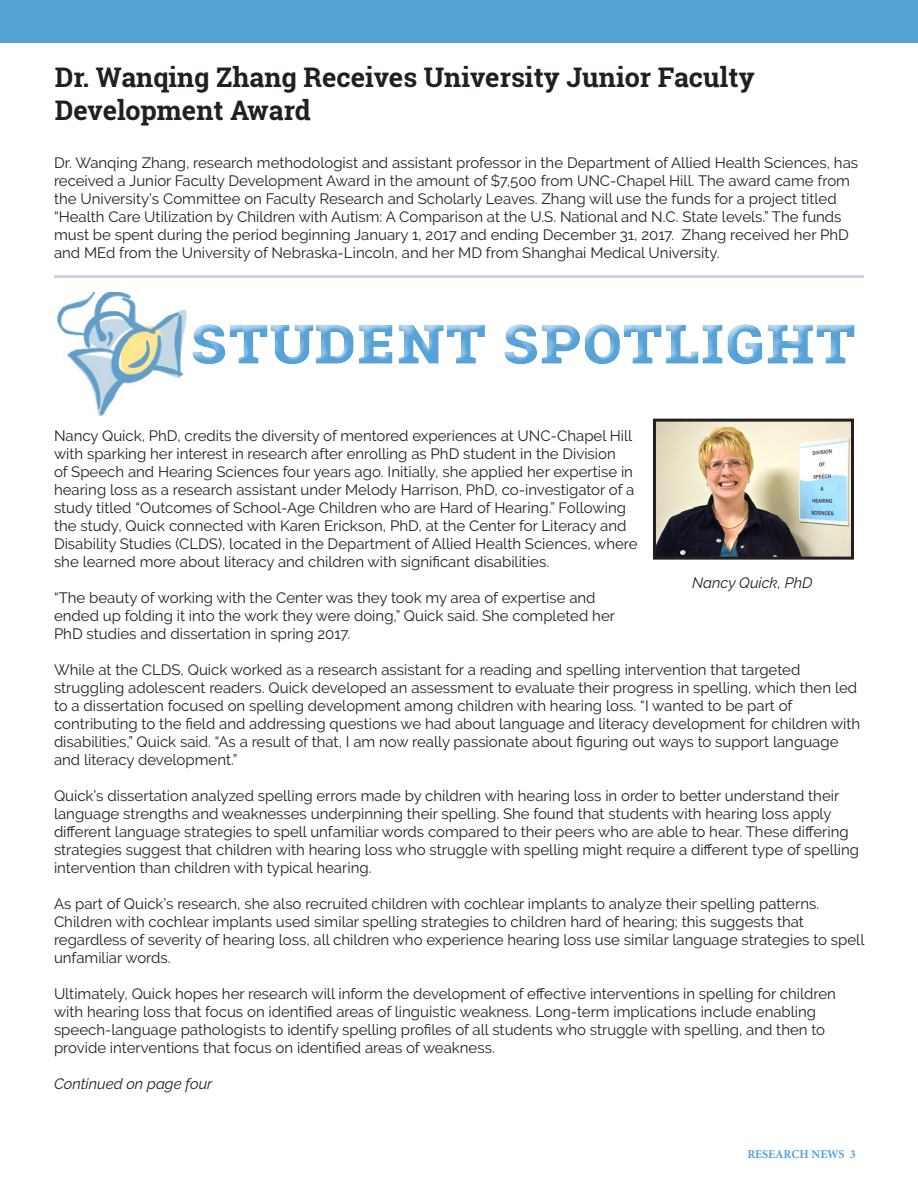
<style>
.page{position:relative;width:918px;height:1188px;background:#fff}
.page>*{position:absolute;margin:0;border:0;box-sizing:border-box;transform-origin:0 0}
.t1{font:700 68.25px "Roboto Slab";color:#57a2d7}
.t2{font:700 27px/32.4px "Roboto Slab";color:#231f20}
.t3{font:15px/18px "Raleway";color:#231f20}
.t4{font:italic 15px "Raleway";color:#231f20}
.t5{font:700 12px "Minion Pro";color:#57a2d7}
</style>
<div class="page">
<div style="left:0;top:0;width:918px;height:42px;background:#57a2d7"></div>
<img style="left:56px;top:292px;width:131px;height:124px">
<div style="left:181px;top:314px;width:683px;height:53px;background:#fff"></div>
<div style="left:185px;top:318px;width:681px;height:58px;background:#fff"></div>
<hr style="left:54px;top:275px;width:810px;height:3px;background:#cbd3df">
<img style="left:657px;top:423px;width:193px;height:133px">
<div style="left:653px;top:419px;width:201px;height:141px;border:3px solid #231f20"></div>
<h2 class="t2" style="left:55px;top:61px;width:701px">Dr. Wanqing Zhang Receives University Junior Faculty<br>Development Award</h2>
<p class="t3" style="left:54px;top:154px;width:806px">Dr. Wanqing Zhang, research methodologist and assistant professor in the Department of Allied Health Sciences, has received a Junior Faculty Development Award in the amount of $7,500 from UNC-Chapel Hill. The award came from the University’s Committee on Faculty Research and Scholarly Leaves. Zhang will use the funds for a project titled “Health Care Utilization by Children with Autism: A Comparison at the U.S. National and N.C. State levels.” The funds must be spent during the period beginning January 1, 2017 and ending December 31, 2017. Zhang received her PhD and MEd from the University of Nebraska-Lincoln, and her MD from Shanghai Medical University.</p>
<h1 class="t1" style="left:190px;top:292px;width:668px">Student SpotliGHt</h1>
<p class="t3" style="left:54px;top:426px;width:585px">Nancy Quick, PhD, credits the diversity of mentored experiences at UNC-Chapel Hill with sparking her interest in research after enrolling as PhD student in the Division<br>of Speech and Hearing Sciences four years ago. Initially, she applied her expertise in hearing loss as a research assistant under Melody Harrison, PhD, co-investigator of a study titled “Outcomes of School-Age Children who are Hard of Hearing.” Following the study, Quick connected with Karen Erickson, PhD, at the Center for Literacy and Disability Studies (CLDS), located in the Department of Allied Health Sciences, where she learned more about literacy and children with significant disabilities.</p>
<p class="t3" style="left:54px;top:588px;width:563px">“The beauty of working with the Center was they took my area of expertise and ended up folding it into the work they were doing,” Quick said. She completed her<br>PhD studies and dissertation in spring 2017.</p>
<p class="t3" style="left:54px;top:660px;width:808px">While at the CLDS, Quick worked as a research assistant for a reading and spelling intervention that targeted struggling adolescent readers. Quick developed an assessment to evaluate their progress in spelling, which then led to a dissertation focused on spelling development among children with hearing loss. “I wanted to be part of contributing to the field and addressing questions we had about language and literacy development for children with disabilities,” Quick said. “As a result of that, I am now really passionate about figuring out ways to support language and literacy development.”</p>
<p class="t3" style="left:54px;top:786px;width:807px">Quick’s dissertation analyzed spelling errors made by children with hearing loss in order to better understand their language strengths and weaknesses underpinning their spelling. She found that students with hearing loss apply different language strategies to spell unfamiliar words compared to their peers who are able to hear. These differing strategies suggest that children with hearing loss who struggle with spelling might require a different type of spelling intervention than children with typical hearing.</p>
<p class="t3" style="left:54px;top:894px;width:812px">As part of Quick’s research, she also recruited children with cochlear implants to analyze their spelling patterns.<br>Children with cochlear implants used similar spelling strategies to children hard of hearing; this suggests that regardless of severity of hearing loss, all children who experience hearing loss use similar language strategies to spell unfamiliar words.</p>
<p class="t3" style="left:54px;top:984px;width:783px">Ultimately, Quick hopes her research will inform the development of effective interventions in spelling for children with hearing loss that focus on identified areas of linguistic weakness. Long-term implications include enabling speech-language pathologists to identify spelling profiles of all students who struggle with spelling, and then to provide interventions that focus on identified areas of weakness.</p>
<p class="t4" style="left:54px;top:1075px;width:160px">Continued on page four</p>
<p class="t4" style="left:692px;top:574px;width:122px">Nancy Quick, PhD</p>
<p class="t5" style="left:747px;top:1146px;width:110px">RESEARCH NEWS 3</p>
</div>
